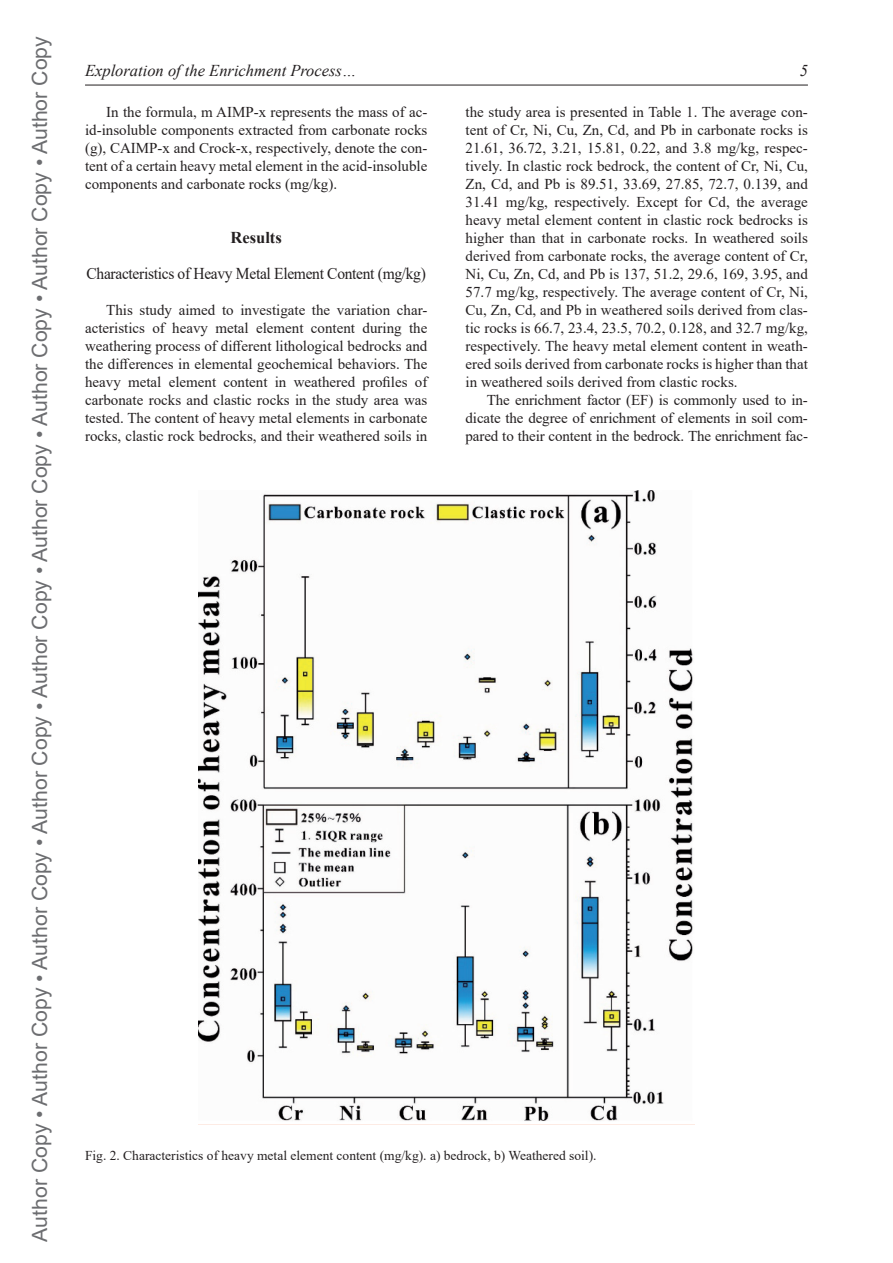
<style>
.page{position:relative;width:893px;height:1263px;background:#fff}
.page>*{position:absolute;margin:0;border:0;box-sizing:border-box;transform-origin:0 0}
.t1{font:21px "Arial";color:#6c6d70}
.t2{font:16.5px "Times New Roman";letter-spacing:-.02em;color:#231f20;scale:.94 1}
.t3{font:italic 16.5px "Times New Roman";color:#231f20}
.t4{font:700 16.5px "Times New Roman";color:#231f20}
.t5{font:15px/18px "Times New Roman";color:#231f20;text-align:justify}
.t6{font:13.5px "Times New Roman";color:#231f20}
</style>
<div class="page">
<hr style="left:85px;top:85px;width:723px;height:1px;background:#231f20">
<img style="left:198px;top:490px;width:495px;height:631px">
<h1 class="t1" style="left:25px;top:1242px;width:1207px;rotate:-90deg">Author Copy • Author Copy • Author Copy • Author Copy • Author Copy • Author Copy • Author Copy • Author Copy • Author Copy</h1>
<p class="t3" style="left:85px;top:59px;width:273px">Exploration of the Enrichment Process…</p>
<p class="t3" style="left:800px;top:59px;width:10px">5</p>
<p class="t5" style="left:85px;top:102px;width:344px;text-indent:21px">In the formula, m AIMP-x represents the mass of ac&shy;id-insoluble components extracted from carbonate rocks (g), CAIMP-x and Crock-x, respectively, denote the con&shy;tent of a certain heavy metal element in the acid-insoluble components and carbonate rocks (mg/kg).</p>
<p class="t4" style="left:231px;top:225px;width:53px">Results</p>
<p class="t2" style="left:87px;top:262px;width:363px">Characteristics of Heavy Metal Element Content (mg/kg)</p>
<p class="t5" style="left:85px;top:300px;width:344px;text-indent:21px">This study aimed to investigate the variation char&shy;acteristics of heavy metal element content during the weathering process of different lithological bedrocks and the differences in elemental geochemical behaviors. The heavy metal element content in weathered profiles of carbonate rocks and clastic rocks in the study area was tested. The content of heavy metal elements in carbonate rocks, clastic rock bedrocks, and their weathered soils in</p>
<p class="t5" style="left:466px;top:102px;width:344px">the study area is presented in Table 1. The average con&shy;tent of Cr, Ni, Cu, Zn, Cd, and Pb in carbonate rocks is 21.61, 36.72, 3.21, 15.81, 0.22, and 3.8 mg/kg, respec&shy;tively. In clastic rock bedrock, the content of Cr, Ni, Cu, Zn, Cd, and Pb is 89.51, 33.69, 27.85, 72.7, 0.139, and 31.41 mg/kg, respectively. Except for Cd, the average heavy metal element content in clastic rock bedrocks is higher than that in carbonate rocks. In weathered soils derived from carbonate rocks, the average content of Cr, Ni, Cu, Zn, Cd, and Pb is 137, 51.2, 29.6, 169, 3.95, and 57.7 mg/kg, respectively. The average content of Cr, Ni, Cu, Zn, Cd, and Pb in weathered soils derived from clas&shy;tic rocks is 66.7, 23.4, 23.5, 70.2, 0.128, and 32.7 mg/kg, respectively. The heavy metal element content in weath&shy;ered soils derived from carbonate rocks is higher than that in weathered soils derived from clastic rocks.</p>
<p class="t5" style="left:466px;top:390px;width:344px;text-indent:21px">The enrichment factor (EF) is commonly used to in&shy;dicate the degree of enrichment of elements in soil com&shy;pared to their content in the bedrock. The enrichment fac-</p>
<p class="t6" style="left:85px;top:1146px;width:513px">Fig. 2. Characteristics of heavy metal element content (mg/kg). a) bedrock, b) Weathered soil).</p>
</div>
